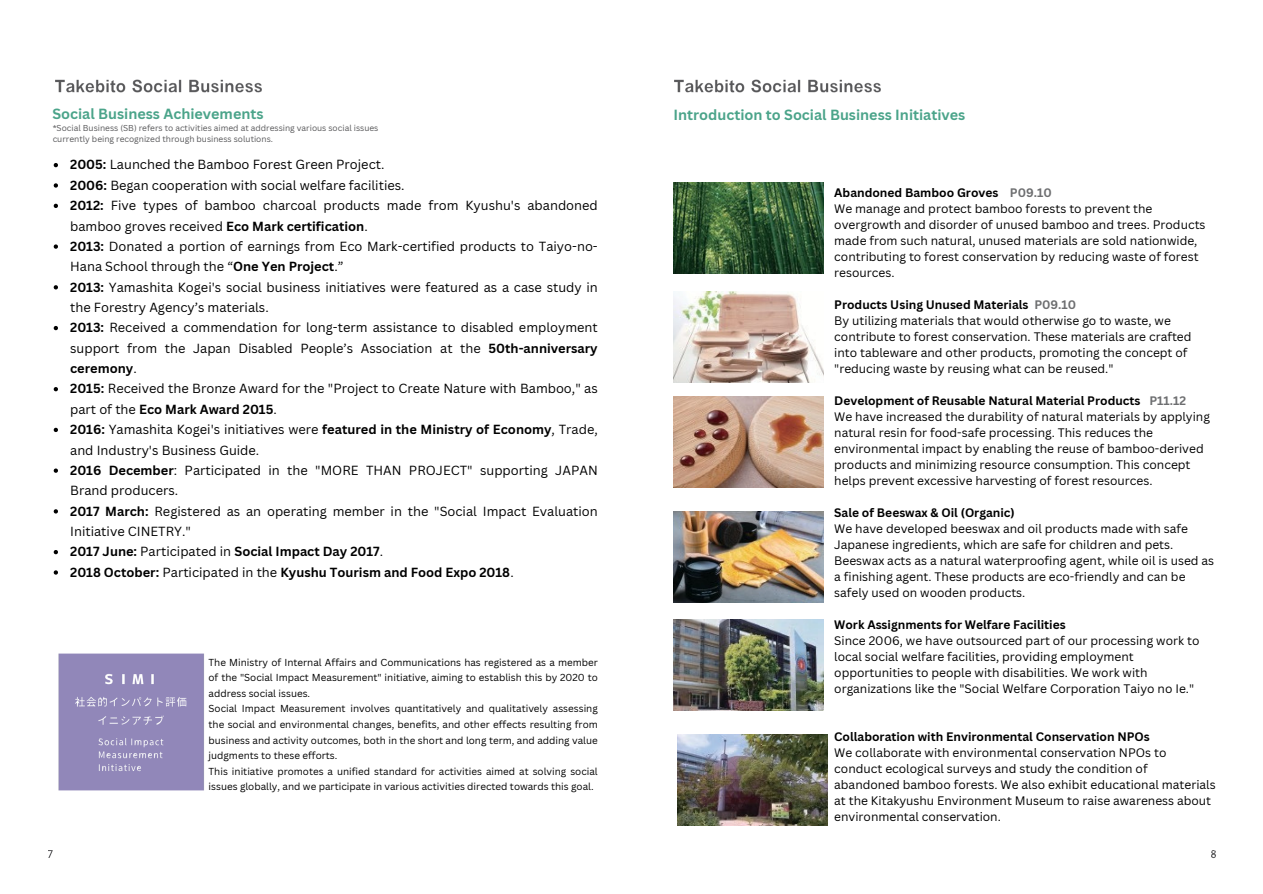
<style>
.page{position:relative;width:1263px;height:894px;background:#fff}
.page>*{position:absolute;margin:0;border:0;box-sizing:border-box;transform-origin:0 0}
.t1{font:700 14.4px "Canva Sans";color:#4ba48a}
.t2{font:12.9px/20.4px "Canva Sans";color:#000}
.t3{font:700 12.9px "Canva Sans";color:#000}
.t4{font:12px/16px "Canva Sans";color:#000}
.t5{font:9.9px/15.6px "Canva Sans";color:#000}
.t6{font:8.4px/11.1px "Canva Sans";color:#58585a}
.s1{font-weight:700}
.s2{font-weight:400}
.s3{font-weight:700;color:#6d6e70}
</style>
<div class="page">
<svg style="left:48px;top:850px;width:5px;height:7px"></svg>
<img style="left:55px;top:79px;width:207px;height:14px">
<img style="left:58px;top:653px;width:146px;height:138px">
<svg style="left:1211px;top:850px;width:5px;height:7px"></svg>
<img style="left:673px;top:511px;width:150px;height:91px">
<img style="left:673px;top:291px;width:150px;height:91px">
<img style="left:673px;top:182px;width:150px;height:91px">
<img style="left:673px;top:396px;width:150px;height:91px">
<img style="left:678px;top:734px;width:149px;height:91px">
<img style="left:673px;top:619px;width:150px;height:91px">
<img style="left:674px;top:79px;width:207px;height:14px">
<svg style="left:54px;top:163px;width:4px;height:4px"></svg>
<svg style="left:54px;top:183px;width:4px;height:4px"></svg>
<svg style="left:54px;top:204px;width:4px;height:4px"></svg>
<svg style="left:54px;top:244px;width:4px;height:5px"></svg>
<svg style="left:54px;top:285px;width:4px;height:4px"></svg>
<svg style="left:54px;top:326px;width:4px;height:4px"></svg>
<svg style="left:54px;top:387px;width:4px;height:4px"></svg>
<svg style="left:54px;top:427px;width:4px;height:5px"></svg>
<svg style="left:54px;top:468px;width:4px;height:4px"></svg>
<svg style="left:54px;top:509px;width:4px;height:4px"></svg>
<svg style="left:54px;top:550px;width:4px;height:4px"></svg>
<svg style="left:54px;top:570px;width:4px;height:4px"></svg>
<p class="t1" style="left:52px;top:103px;width:213px">Social Business Achievements</p>
<p class="t6" style="left:53px;top:122px;width:327px">*Social Business (SB) refers to activities aimed at addressing various social issues currently being recognized through business solutions.</p>
<h1 class="t2" style="left:70px;top:154px;width:316px"><span class="s1">2005:</span> Launched the Bamboo Forest Green Project.</h1>
<p class="t2" style="left:70px;top:174px;width:336px"><span class="s1">2006:</span> Began cooperation with social welfare facilities.</p>
<p class="t2" style="left:70px;top:195px;width:529px"><span class="s1">2012:</span> Five types of bamboo charcoal products made from Kyushu's abandoned bamboo groves received <span class="s1">Eco Mark certification</span>.</p>
<p class="t2" style="left:70px;top:235px;width:529px"><span class="s1">2013:</span> Donated a portion of earnings from Eco Mark-certified products to Taiyo-no-<br>Hana School through the “<span class="s1">One Yen Project</span>.”</p>
<p class="t2" style="left:70px;top:276px;width:529px"><span class="s1">2013:</span> Yamashita Kogei's social business initiatives were featured as a case study in the Forestry Agency’s materials.</p>
<p class="t2" style="left:70px;top:317px;width:529px;text-align:justify"><span class="s1">2013:</span> Received a commendation for long-term assistance to disabled employment support from the Japan Disabled People’s Association at the <span class="s1">50th-anniversary ceremony</span>.</p>
<p class="t2" style="left:70px;top:378px;width:529px"><span class="s1">2015:</span> Received the Bronze Award for the "Project to Create Nature with Bamboo," as part of the <span class="s1">Eco Mark Award 2015</span>.</p>
<p class="t2" style="left:70px;top:419px;width:529px"><span class="s1">2016:</span> Yamashita Kogei's initiatives were <span class="s1">featured in the Ministry of Economy</span>, Trade, and Industry's Business Guide.</p>
<h2 class="t2" style="left:70px;top:459px;width:529px"><span class="s1">2016 December</span>: Participated in the "MORE THAN PROJECT" supporting JAPAN<br>Brand producers.</h2>
<h2 class="t2" style="left:70px;top:500px;width:529px"><span class="s1">2017 March:</span> Registered as an operating member in the "Social Impact Evaluation<br>Initiative CINETRY."</h2>
<h2 class="t3" style="left:70px;top:542px;width:315px">2017 June: <span class="s2">Participated in</span> Social Impact Day 2017<span class="s2">.</span></h2>
<h2 class="t3" style="left:70px;top:563px;width:445px">2018 October: <span class="s2">Participated in the</span> Kyushu Tourism and Food Expo 2018<span class="s2">.</span></h2>
<h2 class="t5" style="left:209px;top:653px;width:391px">The Ministry of Internal Affairs and Communications has registered as a member of the "Social Impact Measurement" initiative, aiming to establish this by 2020 to address social issues.<br>Social Impact Measurement involves quantitatively and qualitatively assessing the social and environmental changes, benefits, and other effects resulting from business and activity outcomes, both in the short and long term, and adding value judgments to these efforts.<br>This initiative promotes a unified standard for activities aimed at solving social issues globally, and we participate in various activities directed towards this goal.</h2>
<h2 class="t1" style="left:673px;top:105px;width:293px">Introduction to Social Business Initiatives</h2>
<p class="t4" style="left:834px;top:184px;width:373px"><span class="s1">Abandoned Bamboo Groves</span> <span class="s3">P09.10<br></span>We manage and protect bamboo forests to prevent the overgrowth and disorder of unused bamboo and trees. Products made from such natural, unused materials are sold nationwide, contributing to forest conservation by reducing waste of forest resources.</p>
<p class="t4" style="left:834px;top:296px;width:359px"><span class="s1">Products Using Unused Materials</span> <span class="s3">P09.10<br></span>By utilizing materials that would otherwise go to waste, we contribute to forest conservation. These materials are crafted into tableware and other products, promoting the concept of</p>
<p class="t4" style="left:834px;top:360px;width:281px">"reducing waste by reusing what can be reused."</p>
<p class="t4" style="left:834px;top:392px;width:377px"><span class="s1">Development of Reusable Natural Material Products</span> <span class="s3">P11.12<br></span>We have increased the durability of natural materials by applying natural resin for food-safe processing. This reduces the environmental impact by enabling the reuse of bamboo-derived</p>
<p class="t4" style="left:834px;top:456px;width:358px">products and minimizing resource consumption. This concept helps prevent excessive harvesting of forest resources.</p>
<p class="t4" style="left:834px;top:504px;width:381px"><span class="s1">Sale of Beeswax &amp; Oil (Organic)<br></span>We have developed beeswax and oil products made with safe Japanese ingredients, which are safe for children and pets.<br>Beeswax acts as a natural waterproofing agent, while oil is used as a finishing agent. These products are eco-friendly and can be safely used on wooden products.</p>
<p class="t4" style="left:834px;top:616px;width:367px"><span class="s1">Work Assignments for Welfare Facilities<br></span>Since 2006, we have outsourced part of our processing work to local social welfare facilities, providing employment opportunities to people with disabilities. We work with organizations like the "Social Welfare Corporation Taiyo no Ie."</p>
<p class="t4" style="left:834px;top:728px;width:383px"><span class="s1">Collaboration with Environmental Conservation NPOs<br></span>We collaborate with environmental conservation NPOs to conduct ecological surveys and study the condition of abandoned bamboo forests. We also exhibit educational materials at the Kitakyushu Environment Museum to raise awareness about environmental conservation.</p>
</div>
